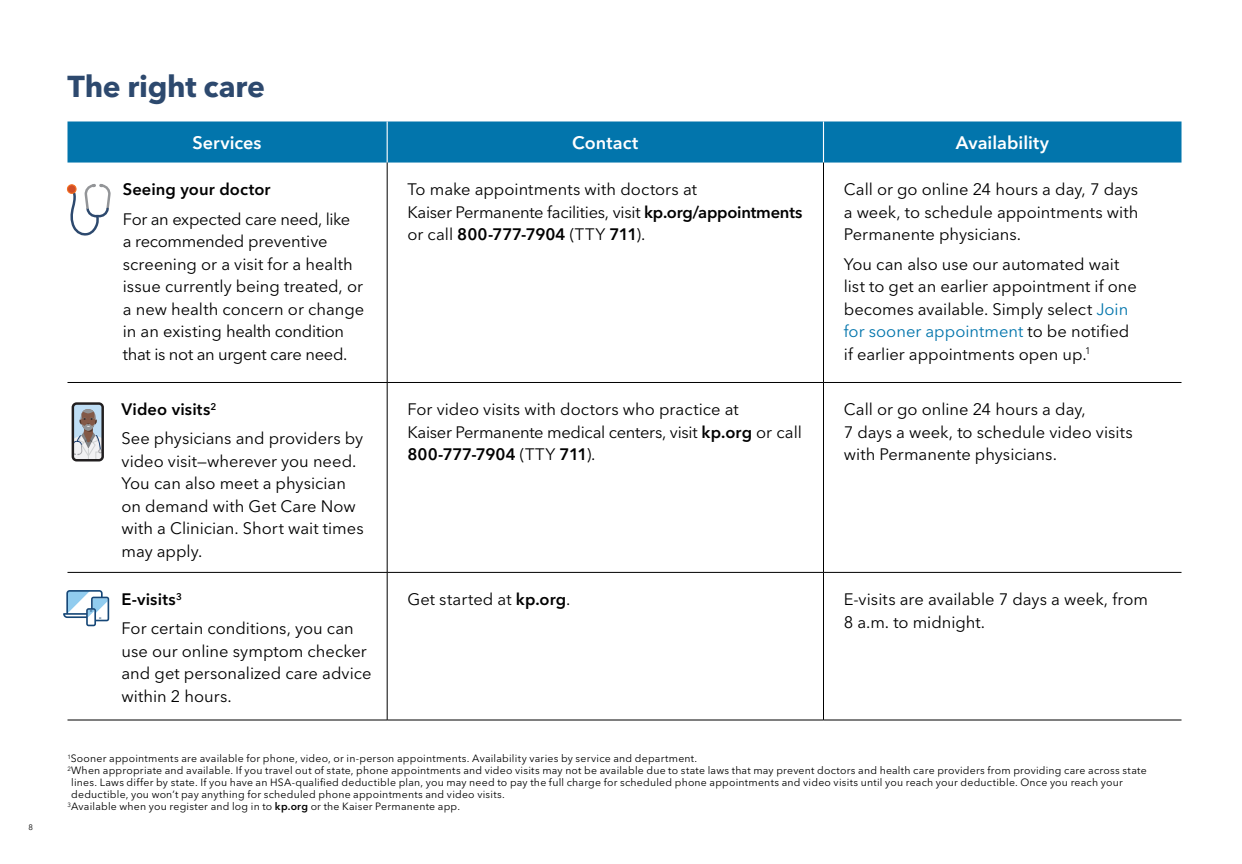
<style>
.page{position:relative;width:1242px;height:864px;background:#fff}
.page>*{position:absolute;margin:0;border:0;box-sizing:border-box;transform-origin:0 0}
.t1{font:700 30px "Avenir Next LT Pro";letter-spacing:-.01em;color:#2d496e}
.t2{font:600 18px "Avenir Next LT Pro";color:#fff}
.t3{font:16.5px/22.5px "Avenir Next LT Pro";color:#000}
.t4{font:600 16.5px "Avenir Next LT Pro";letter-spacing:.005em;color:#000}
.t5{font:10.5px "Avenir Next LT Pro";letter-spacing:.02em;color:#000}
.t6{font:7.8px "Avenir Next LT Pro";color:#000}
.s1{font-weight:600}
.s2{color:#0275ac}
</style>
<div class="page">
<div style="left:68px;top:122px;width:1114px;height:41px;background:#0275ac"></div>
<hr style="left:387px;top:121px;width:1px;height:42px;background:#fff">
<hr style="left:823px;top:121px;width:1px;height:42px;background:#fff">
<hr style="left:387px;top:163px;width:1px;height:219px;background:#000">
<hr style="left:823px;top:163px;width:1px;height:219px;background:#000">
<hr style="left:68px;top:382px;width:319px;height:1px;background:#000">
<hr style="left:387px;top:382px;width:437px;height:1px;background:#000">
<hr style="left:387px;top:383px;width:1px;height:189px;background:#000">
<hr style="left:824px;top:382px;width:358px;height:1px;background:#000">
<hr style="left:823px;top:383px;width:1px;height:189px;background:#000">
<hr style="left:68px;top:572px;width:319px;height:1px;background:#000">
<hr style="left:387px;top:572px;width:437px;height:1px;background:#000">
<hr style="left:387px;top:573px;width:1px;height:147px;background:#000">
<hr style="left:824px;top:572px;width:358px;height:1px;background:#000">
<hr style="left:823px;top:573px;width:1px;height:147px;background:#000">
<hr style="left:68px;top:720px;width:319px;height:1px;background:#000">
<hr style="left:387px;top:720px;width:437px;height:1px;background:#000">
<hr style="left:824px;top:720px;width:358px;height:1px;background:#000">
<svg style="left:69px;top:184px;width:41px;height:52px"></svg>
<div style="left:67px;top:185px;width:9px;height:8px;background:#d04d27;border-radius:50%"></div>
<div style="left:67px;top:184px;width:10px;height:10px;border:1px solid #f36e21;border-radius:50%"></div>
<svg style="left:71px;top:403px;width:33px;height:59px"></svg>
<div style="left:73px;top:404px;width:30px;height:56px;background:#bfdef5;border-radius:4px"></div>
<svg style="left:75px;top:409px;width:26px;height:49px"></svg>
<div style="left:72px;top:403px;width:32px;height:58px;border:2px solid #221f20;border-radius:4px"></div>
<svg style="left:63px;top:590px;width:46px;height:36px"></svg>
<p class="t6" style="left:29px;top:822px;width:6px">8</p>
<h1 class="t1" style="left:68px;top:68px;width:199px">The right care</h1>
<p class="t2" style="left:192px;top:131px;width:71px">Services</p>
<p class="t2" style="left:572px;top:131px;width:68px">Contact</p>
<p class="t2" style="left:956px;top:131px;width:95px">Availability</p>
<p class="t4" style="left:123px;top:179px;width:149px">Seeing your doctor</p>
<p class="t3" style="left:123px;top:208px;width:243px">For an expected care need, like<br>a recommended preventive screening or a visit for a health issue currently being treated, or a new health concern or change in an existing health condition that is not an urgent care need.</p>
<p class="t3" style="left:407px;top:178px;width:397px">To make appointments with doctors at<br>Kaiser Permanente facilities, visit <span class="s1">kp.org/appointments </span>or call <span class="s1">800-777-7904</span> (TTY <span class="s1">711</span>).</p>
<p class="t3" style="left:844px;top:178px;width:296px;text-align:justify">Call or go online 24 hours a day, 7 days a week, to schedule appointments with Permanente physicians.</p>
<p class="t3" style="left:844px;top:253px;width:295px">You can also use our automated wait list to get an earlier appointment if one becomes available. Simply select <span class="s2">Join for sooner appointment</span> to be notified if earlier appointments open up.<sup>1</sup></p>
<p class="t3" style="left:121px;top:395px;width:243px;line-height:29.2px"><span class="s1">Video visits</span><sup>2<br></sup>See physicians and providers by</p>
<p class="t3" style="left:122px;top:450px;width:244px">video visit—wherever you need.<br>You can also meet a physician on demand with Get Care Now with a Clinician. Short wait times may apply.</p>
<p class="t3" style="left:121px;top:585px;width:234px;line-height:29.2px"><span class="s1">E-visits</span><sup>3<br></sup>For certain conditions, you can</p>
<p class="t3" style="left:121px;top:640px;width:252px">use our online symptom checker and get personalized care advice within 2 hours.</p>
<p class="t3" style="left:407px;top:398px;width:396px">For video visits with doctors who practice at<br>Kaiser Permanente medical centers, visit <span class="s1">kp.org</span> or call<br><span class="s1">800-777-7904</span> (TTY <span class="s1">711</span>).</p>
<p class="t3" style="left:844px;top:398px;width:291px">Call or go online 24 hours a day,<br>7 days a week, to schedule video visits with Permanente physicians.</p>
<p class="t3" style="left:407px;top:588px;width:165px">Get started at <span class="s1">kp.org</span>.</p>
<p class="t3" style="left:844px;top:588px;width:306px">E-visits are available 7 days a week, from<br>8 a.m. to midnight.</p>
<p class="t5" style="left:68px;top:752px;width:631px"><sup>1</sup>Sooner appointments are available for phone, video, or in-person appointments. Availability varies by service and department.</p>
<p class="t5" style="left:68px;top:764px;width:1081px"><sup>2</sup>When appropriate and available. If you travel out of state, phone appointments and video visits may not be available due to state laws that may prevent doctors and health care providers from providing care across state</p>
<p class="t5" style="left:71px;top:776px;width:1053px">lines. Laws differ by state. If you have an HSA-qualified deductible plan, you may need to pay the full charge for scheduled phone appointments and video visits until you reach your deductible. Once you reach your</p>
<p class="t5" style="left:71px;top:788px;width:435px">deductible, you won’t pay anything for scheduled phone appointments and video visits.</p>
<p class="t5" style="left:68px;top:800px;width:394px"><sup>3</sup>Available when you register and log in to <span class="s1">kp.org</span> or the Kaiser Permanente app.</p>
</div>
